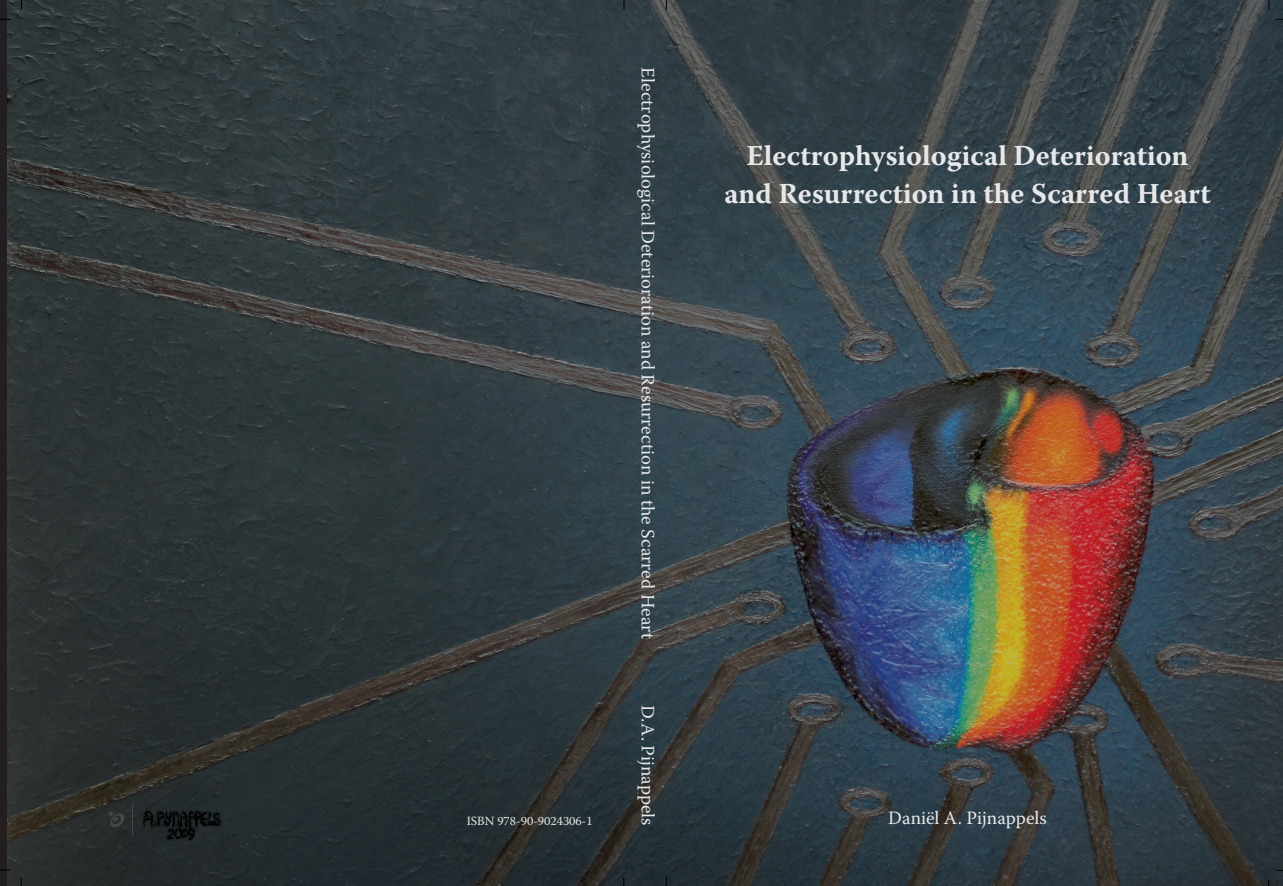
<style>
.page{position:relative;width:1283px;height:886px;background:#fff}
.page>*{position:absolute;margin:0;border:0;box-sizing:border-box;transform-origin:0 0}
.t1{font:700 28.75px/37.5px "Warnock Pro";color:#e6e7e9;text-align:center}
.t2{font:18.75px "Warnock Pro";color:#e6e7e9}
.t3{font:12.5px "Warnock Pro";color:#e6e7e9}
</style>
<div class="page">
<img style="left:7px;top:0;width:1276px;height:886px">
<p class="t2" style="left:655px;top:67px;width:573px;rotate:90deg">Electrophysiological Deterioration and Resurrection in the Scarred Heart</p>
<h1 class="t1" style="left:724px;top:140px;width:488px">Electrophysiological Deterioration and Resurrection in the Scarred Heart</h1>
<p class="t2" style="left:655px;top:705px;width:122px;rotate:90deg">D.A. Pijnappels</p>
<p class="t3" style="left:467px;top:816px;width:128px">ISBN 978-90-9024306-1</p>
<p class="t2" style="left:888px;top:811px;width:160px">Daniël A. Pijnappels</p>
</div>
